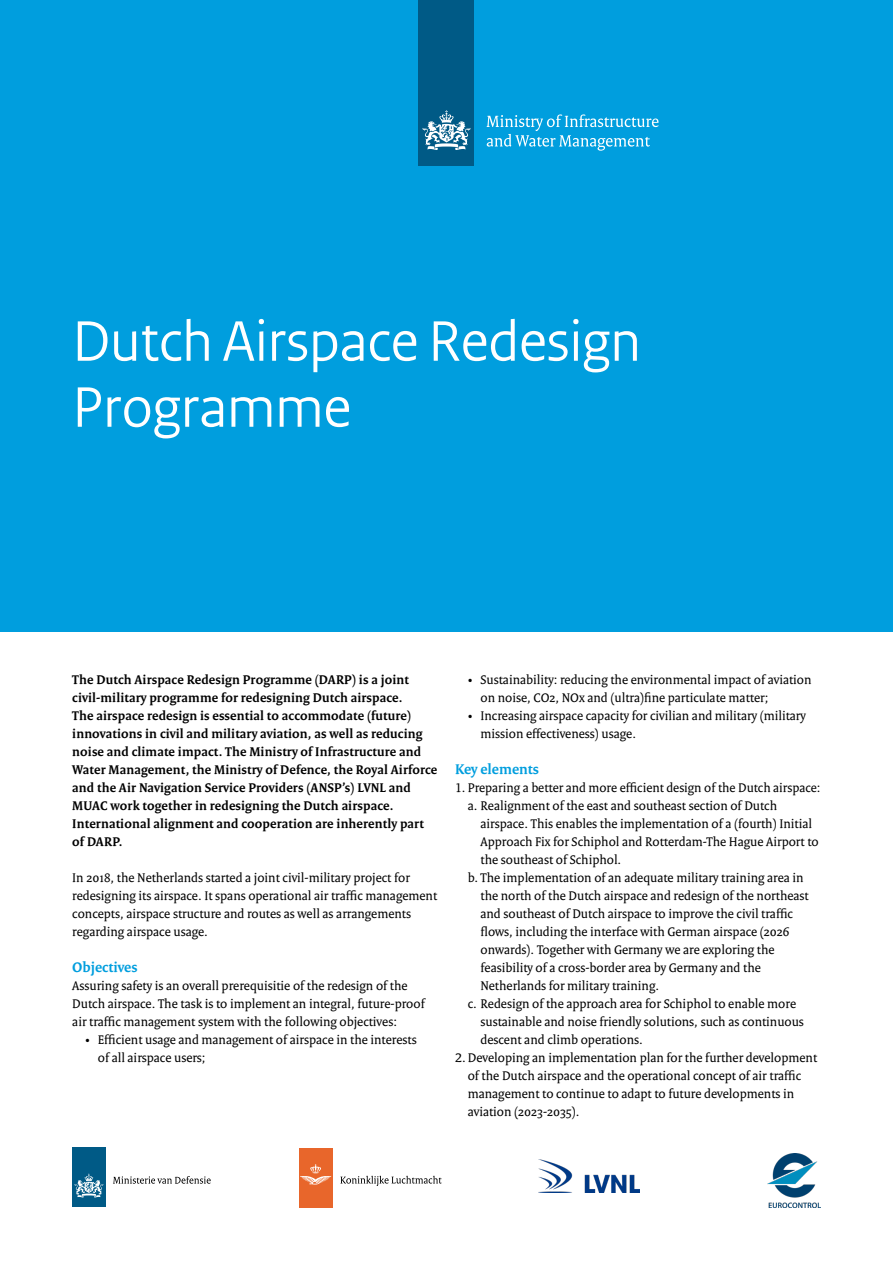
<style>
.page{position:relative;width:893px;height:1263px;background:#fff}
.page>*{position:absolute;margin:0;border:0;box-sizing:border-box;transform-origin:0 0}
._01_RO_Titel_Voorkan{font:60px/66px "Rijksoverheid Sans Heading";color:#fff}
._05_RO_Alineakop{font:700 15px "Rijksoverheid Serif";color:#009ede}
._11_RO_Opsomming{font:13.5px/18px "Rijksoverheid Serif";color:#000}
._10_RO_Broodtekst{font:700 13.5px/18px "Rijksoverheid Serif";letter-spacing:.01em;color:#000}
._10_RO_Broodtekst-2{font:13.5px/18px "Rijksoverheid Serif";color:#000}
</style>
<div class="page">
<div style="left:0;top:0;width:893px;height:631px;background:#009ede"></div>
<div style="left:72px;top:1148px;width:34px;height:59px;background:#005a86"></div>
<svg style="left:74px;top:1173px;width:29px;height:25px"></svg>
<svg style="left:113px;top:1176px;width:98px;height:8px"></svg>
<img style="left:538px;top:1159px;width:101px;height:34px">
<img style="left:768px;top:1153px;width:51px;height:54px">
<div style="left:299px;top:1148px;width:34px;height:59px;background:#e8662b"></div>
<svg style="left:300px;top:1164px;width:31px;height:21px"></svg>
<svg style="left:340px;top:1176px;width:102px;height:10px"></svg>
<div style="left:419px;top:0;width:55px;height:166px;background:#005a86"></div>
<svg style="left:423px;top:110px;width:47px;height:40px"></svg>
<svg style="left:486px;top:114px;width:172px;height:37px"></svg>
<p class="_01_RO_Titel_Voorkan" style="left:72px;top:309px;width:570px">Dutch Airspace Redesign<br>Programme</p>
<p class="_10_RO_Broodtekst" style="left:72px;top:671px;width:367px">The Dutch Airspace Redesign Programme (DARP) is a joint civil-military programme for redesigning Dutch airspace.<br>The airspace redesign is essential to accommodate (future) innovations in civil and military aviation, as well as reducing noise and climate impact. The Ministry of Infrastructure and Water Management, the Ministry of Defence, the Royal Airforce and the Air Navigation Service Providers (ANSP’s) LVNL and MUAC work together in redesigning the Dutch airspace.<br>International alignment and cooperation are inherently part of DARP.</p>
<p class="_10_RO_Broodtekst-2" style="left:72px;top:869px;width:366px">In 2018, the Netherlands started a joint civil-military project for redesigning its airspace. It spans operational air traffic management concepts, airspace structure and routes as well as arrangements regarding airspace usage.</p>
<p class="_05_RO_Alineakop" style="left:72px;top:958px;width:67px">Objectives</p>
<p class="_10_RO_Broodtekst-2" style="left:72px;top:977px;width:354px">Assuring safety is an overall prerequisitie of the redesign of the<br>Dutch airspace. The task is to implement an integral, future-proof air traffic management system with the following objectives:</p>
<p class="_11_RO_Opsomming" style="left:98px;top:1031px;width:320px;text-indent:-13px">• Efficient usage and management of airspace in the interests of all airspace users;</p>
<p class="_11_RO_Opsomming" style="left:480px;top:671px;width:332px;text-indent:-13px">• Sustainability: reducing the environmental impact of aviation on noise, CO2, NOx and (ultra)fine particulate matter;</p>
<p class="_11_RO_Opsomming" style="left:480px;top:707px;width:327px;text-indent:-13px">• Increasing airspace capacity for civilian and military (military mission effectiveness) usage.</p>
<p class="_05_RO_Alineakop" style="left:455px;top:760px;width:85px">Key elements</p>
<p class="_11_RO_Opsomming" style="left:455px;top:779px;width:367px">1. Preparing a better and more efficient design of the Dutch airspace:</p>
<p class="_11_RO_Opsomming" style="left:480px;top:797px;width:340px;text-indent:-13px">a. Realignment of the east and southeast section of Dutch airspace. This enables the implementation of a (fourth) Initial Approach Fix for Schiphol and Rotterdam-The Hague Airport to the southeast of Schiphol.</p>
<p class="_11_RO_Opsomming" style="left:480px;top:869px;width:330px;text-indent:-13px">b. The implementation of an adequate military training area in the north of the Dutch airspace and redesign of the northeast and southeast of Dutch airspace to improve the civil traffic flows, including the interface with German airspace (2026 onwards). Together with Germany we are exploring the feasibility of a cross-border area by Germany and the Netherlands for military training.</p>
<p class="_11_RO_Opsomming" style="left:480px;top:995px;width:325px;text-indent:-13px">c. Redesign of the approach area for Schiphol to enable more sustainable and noise friendly solutions, such as continuous descent and climb operations.</p>
<p class="_11_RO_Opsomming" style="left:468px;top:1049px;width:351px;text-indent:-13px">2.Developing an implementation plan for the further development of the Dutch airspace and the operational concept of air traffic management to continue to adapt to future developments in aviation (2023-2035).</p>
</div>
